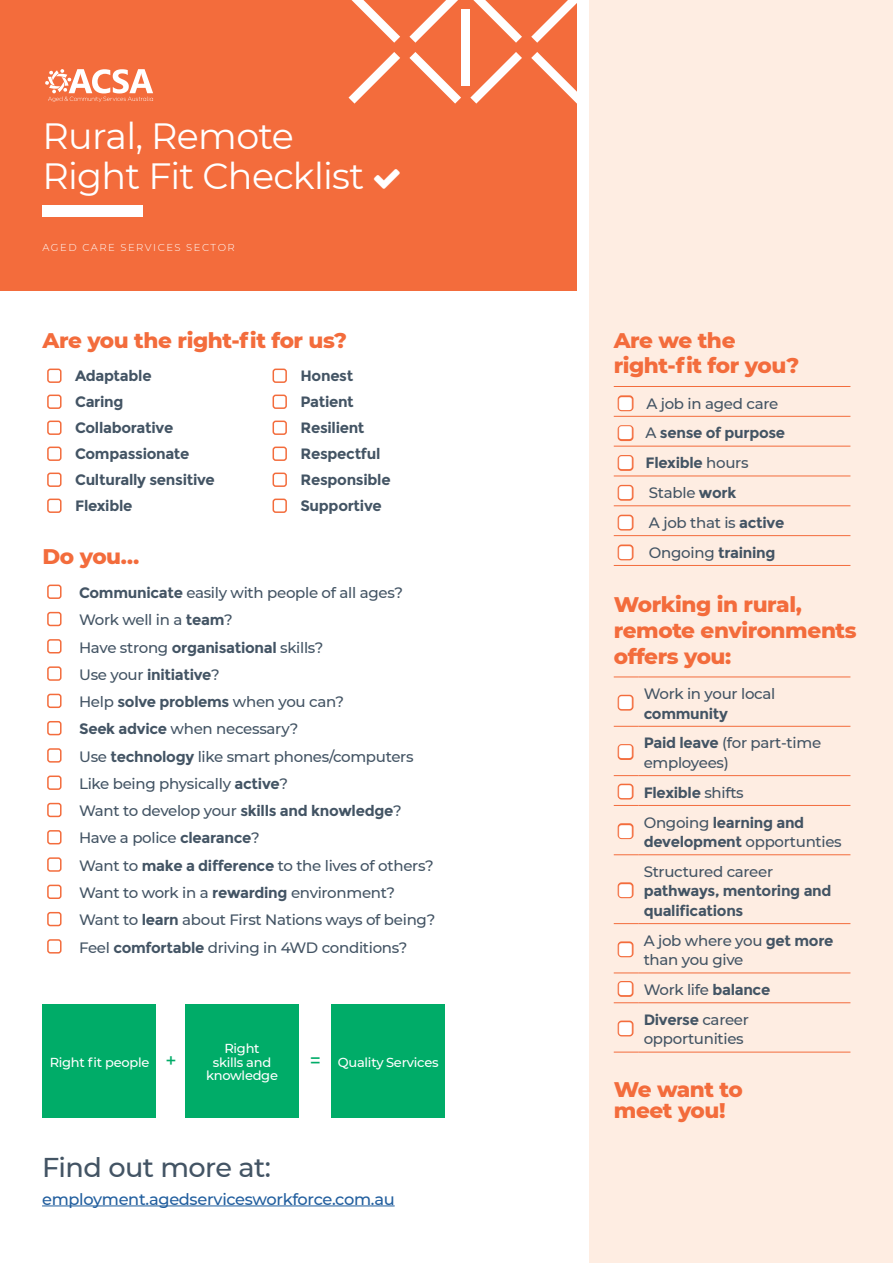
<style>
.page{position:relative;width:893px;height:1263px;background:#fff}
.page>*{position:absolute;margin:0;border:0;box-sizing:border-box;transform-origin:0 0}
.t1{font:36.45px/40.5px "Montserrat";letter-spacing:-.02em;color:#fff}
.t2{font:500 27.15px "Montserrat";letter-spacing:-.02em;color:#435464}
.t3{font:800 21.6px/25.7px "Montserrat";letter-spacing:-.02em;color:#f36c3c}
.t4{font:500 19.2px "Montserrat";color:#00ac68}
.t5{font:500 16.2px "Montserrat";letter-spacing:-.02em;color:#215e9e}
.t6{font:500 15px/19.5px "Montserrat";letter-spacing:-.02em;color:#435464}
.t7{font:700 15px/19.5px "Montserrat";letter-spacing:-.02em;color:#435464}
.t8{font:500 13.05px/13.5px "Montserrat";letter-spacing:-.02em;color:#fff;text-align:center}
.t9{font:300 10.05px "Montserrat";letter-spacing:.15em;color:#fff}
.s1{font-weight:700}
.s2{font-weight:500}
</style>
<div class="page">
<div style="left:0;top:0;width:577px;height:291px;background:#f36c3c"></div>
<svg style="left:351px;top:0;width:49px;height:43px"></svg>
<svg style="left:409px;top:0;width:49px;height:43px"></svg>
<svg style="left:409px;top:52px;width:52px;height:52px"></svg>
<svg style="left:349px;top:52px;width:51px;height:52px"></svg>
<svg style="left:473px;top:0;width:49px;height:43px"></svg>
<svg style="left:531px;top:0;width:46px;height:43px"></svg>
<svg style="left:531px;top:52px;width:46px;height:52px"></svg>
<svg style="left:470px;top:52px;width:52px;height:52px"></svg>
<div style="left:461px;top:9px;width:9px;height:76px;background:#fff"></div>
<svg style="left:45px;top:69px;width:108px;height:33px"></svg>
<div style="left:43px;top:206px;width:100px;height:11px;background:#fff"></div>
<div style="left:590px;top:0;width:303px;height:1263px;background:#feede2"></div>
<hr style="left:614px;top:386px;width:236px;height:1px;background:#f36c3c">
<hr style="left:614px;top:416px;width:236px;height:1px;background:#f36c3c">
<hr style="left:614px;top:446px;width:236px;height:1px;background:#f36c3c">
<hr style="left:614px;top:476px;width:236px;height:1px;background:#f36c3c">
<hr style="left:614px;top:505px;width:236px;height:1px;background:#f36c3c">
<hr style="left:614px;top:535px;width:236px;height:1px;background:#f36c3c">
<hr style="left:614px;top:565px;width:236px;height:1px;background:#f36c3c">
<svg style="left:614px;top:677px;width:24px;height:1px"></svg>
<hr style="left:638px;top:677px;width:212px;height:1px;background:#f36c3c">
<svg style="left:614px;top:726px;width:24px;height:1px"></svg>
<hr style="left:638px;top:726px;width:212px;height:1px;background:#f36c3c">
<svg style="left:614px;top:775px;width:24px;height:1px"></svg>
<hr style="left:638px;top:775px;width:212px;height:1px;background:#f36c3c">
<svg style="left:614px;top:805px;width:24px;height:1px"></svg>
<hr style="left:638px;top:805px;width:212px;height:1px;background:#f36c3c">
<svg style="left:614px;top:854px;width:24px;height:1px"></svg>
<hr style="left:638px;top:854px;width:212px;height:1px;background:#f36c3c">
<svg style="left:614px;top:923px;width:24px;height:1px"></svg>
<hr style="left:638px;top:923px;width:212px;height:1px;background:#f36c3c">
<svg style="left:614px;top:973px;width:24px;height:1px"></svg>
<hr style="left:638px;top:973px;width:212px;height:1px;background:#f36c3c">
<svg style="left:614px;top:1002px;width:24px;height:1px"></svg>
<hr style="left:638px;top:1002px;width:212px;height:1px;background:#f36c3c">
<svg style="left:614px;top:1052px;width:24px;height:1px"></svg>
<hr style="left:638px;top:1052px;width:212px;height:1px;background:#f36c3c">
<div style="left:43px;top:1004px;width:113px;height:113px;background:#00ac68"></div>
<div style="left:186px;top:1004px;width:113px;height:113px;background:#00ac68"></div>
<div style="left:332px;top:1004px;width:113px;height:113px;background:#00ac68"></div>
<hr style="left:42px;top:1205px;width:353px;height:1px;background:#215e9e">
<p class="t1" style="left:43px;top:114px;width:323px">Rural, Remote<br>Right Fit Checklist</p>
<p class="t9" style="left:43px;top:241px;width:194px">AGED CARE SERVICES SECTOR</p>
<p class="t3" style="left:43px;top:326px;width:306px">Are you the right-fit for us?</p>
<p class="t7" style="left:75px;top:366px;width:78px">Adaptable</p>
<p class="t7" style="left:300px;top:366px;width:54px">Honest</p>
<p class="t7" style="left:75px;top:392px;width:50px">Caring</p>
<p class="t7" style="left:300px;top:392px;width:55px">Patient</p>
<p class="t7" style="left:75px;top:418px;width:100px">Collaborative</p>
<p class="t7" style="left:300px;top:418px;width:66px">Resilient</p>
<p class="t7" style="left:75px;top:444px;width:116px">Compassionate</p>
<p class="t7" style="left:300px;top:444px;width:81px">Respectful</p>
<p class="t7" style="left:75px;top:470px;width:141px">Culturally sensitive</p>
<p class="t7" style="left:300px;top:470px;width:92px">Responsible</p>
<p class="t7" style="left:75px;top:496px;width:59px">Flexible</p>
<p class="t7" style="left:300px;top:496px;width:83px">Supportive</p>
<p class="t3" style="left:43px;top:542px;width:98px">Do you…</p>
<p class="t6" style="left:79px;top:582px;width:325px"><span class="s1">Communicate</span> easily with people of all ages?</p>
<p class="t6" style="left:79px;top:609px;width:155px">Work well in a <span class="s1">team</span>?</p>
<p class="t6" style="left:79px;top:637px;width:246px">Have strong <span class="s1">organisational</span> skills?</p>
<p class="t7" style="left:79px;top:665px;width:142px"><span class="s2">Use your</span> initiative<span class="s2">?</span></p>
<p class="t6" style="left:79px;top:691px;width:266px">Help <span class="s1">solve problems</span> when you can?</p>
<p class="t6" style="left:79px;top:719px;width:221px"><span class="s1">Seek advice</span> when necessary?</p>
<p class="t6" style="left:79px;top:746px;width:336px">Use <span class="s1">technology</span> like smart phones/computers</p>
<p class="t6" style="left:79px;top:773px;width:210px">Like being physically <span class="s1">active</span>?</p>
<p class="t6" style="left:79px;top:800px;width:324px">Want to develop your <span class="s1">skills and knowledge</span>?</p>
<p class="t6" style="left:79px;top:828px;width:182px">Have a police <span class="s1">clearance</span>?</p>
<p class="t6" style="left:79px;top:855px;width:356px">Want to <span class="s1">make a difference</span> to the lives of others?</p>
<p class="t6" style="left:79px;top:882px;width:317px">Want to work in a <span class="s1">rewarding</span> environment?</p>
<p class="t6" style="left:79px;top:910px;width:358px">Want to <span class="s1">learn</span> about First Nations ways of being?</p>
<p class="t6" style="left:79px;top:937px;width:330px">Feel <span class="s1">comfortable</span> driving in 4WD conditions?</p>
<p class="t8" style="left:50px;top:1055px;width:101px">Right fit people</p>
<p class="t8" style="left:206px;top:1041px;width:73px">Right<br>skills and knowledge</p>
<p class="t4" style="left:165px;top:1047px;width:13px">+</p>
<p class="t4" style="left:310px;top:1047px;width:13px">=</p>
<p class="t8" style="left:338px;top:1055px;width:102px">Quality Services</p>
<p class="t2" style="left:42px;top:1148px;width:230px">Find out more at:</p>
<p class="t5" style="left:42px;top:1188px;width:354px">employment.agedservicesworkforce.com.au</p>
<p class="t3" style="left:614px;top:326px;width:187px">Are we the right-fit for you?</p>
<p class="t6" style="left:646px;top:393px;width:133px">A job in aged care</p>
<p class="t7" style="left:645px;top:423px;width:141px"><span class="s2">A</span> sense of purpose</p>
<p class="t7" style="left:645px;top:453px;width:105px">Flexible <span class="s2">hours</span></p>
<p class="t6" style="left:649px;top:482px;width:89px">Stable <span class="s1">work</span></p>
<p class="t6" style="left:649px;top:512px;width:137px">A job that is <span class="s1">active</span></p>
<p class="t7" style="left:649px;top:543px;width:128px"><span class="s2">Ongoing</span> training</p>
<p class="t3" style="left:614px;top:591px;width:244px">Working in rural, remote environments offers you:</p>
<p class="t6" style="left:644px;top:683px;width:133px">Work in your local <span class="s1">community</span></p>
<p class="t6" style="left:644px;top:733px;width:179px"><span class="s1">Paid leave</span> (for part-time employees)</p>
<p class="t7" style="left:644px;top:783px;width:102px">Flexible <span class="s2">shifts</span></p>
<p class="t7" style="left:644px;top:813px;width:200px"><span class="s2">Ongoing</span> learning and development <span class="s2">opportunties</span></p>
<p class="t7" style="left:644px;top:862px;width:189px"><span class="s2">Structured career </span>pathways, mentoring and qualifications</p>
<p class="t6" style="left:644px;top:930px;width:191px">A job where you <span class="s1">get more </span>than you give</p>
<p class="t6" style="left:644px;top:979px;width:128px">Work life <span class="s1">balance</span></p>
<p class="t6" style="left:644px;top:1009px;width:107px"><span class="s1">Diverse</span> career opportunities</p>
<p class="t3" style="left:614px;top:1078px;width:131px;line-height:20.2px">We want to meet you!</p>
</div>
